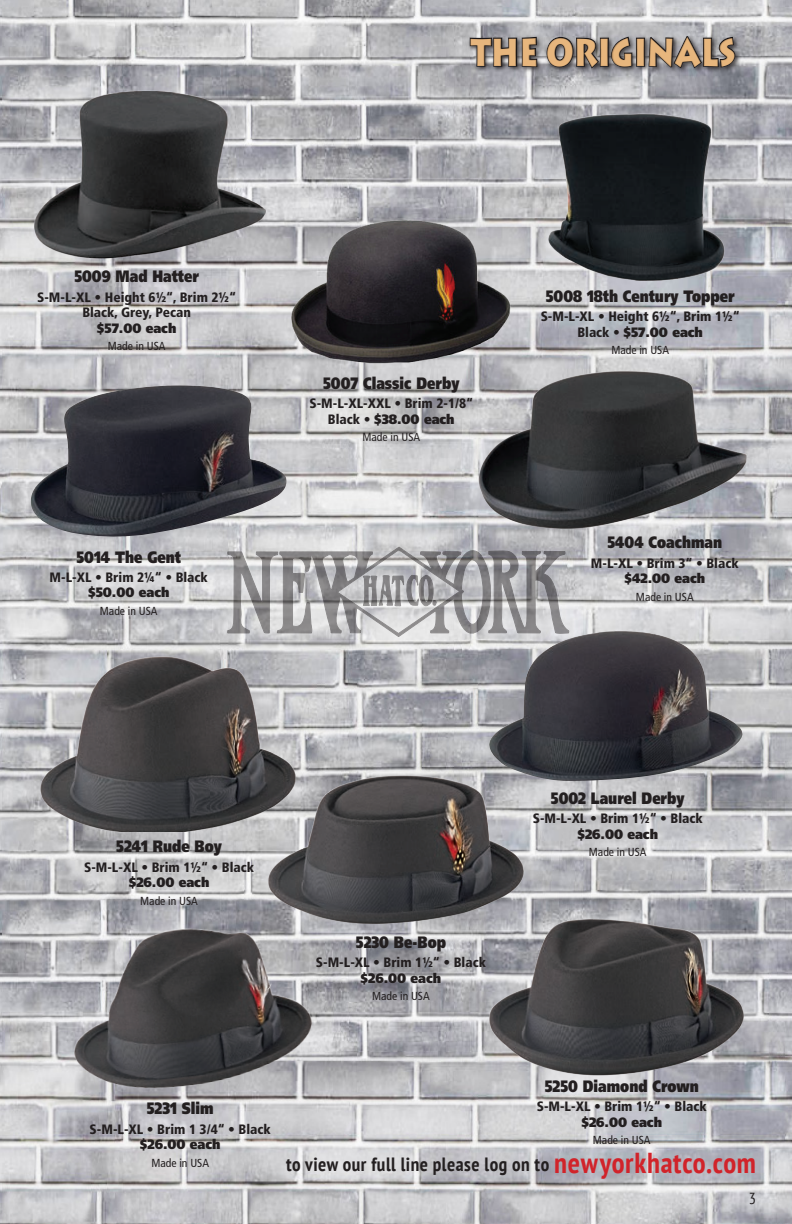
<style>
.page{position:relative;width:792px;height:1224px;background:#fff}
.page>*{position:absolute;margin:0;border:0;box-sizing:border-box;transform-origin:0 0}
.t1{font:900 38.4px "Lithos Pro";color:#e7b67d;scale:.8 1}
.t2{font:700 condensed 19.2px "PT Sans";letter-spacing:.025em;color:#231f20}
.style___Name{font:900 16.4px "Frutiger";color:#231f20;scale:.8 1}
.t3{font:condensed 16px "PT Sans";color:#231f20}
.description{font:900 condensed 13.6px "Frutiger";color:#231f20}
.description-2{font:900 13.6px "Frutiger";letter-spacing:-.005em;color:#231f20;scale:.9 1}
.made_in_usa{font:condensed 11.6px "Frutiger";color:#231f20}
.s1{font-size:13.4px}
.s2{font-stretch:condensed}
.s3{font-size:28.8px;color:#d1232a}
</style>
<div class="page">
<img style="left:0;top:0;width:792px;height:1224px">
<svg style="left:451px;top:24px;width:335px;height:109px;background:#98989c"></svg>
<img style="left:271px;top:210px;width:254px;height:156px">
<img style="left:470px;top:908px;width:293px;height:178px">
<img style="left:250px;top:765px;width:292px;height:170px">
<img style="left:44px;top:903px;width:292px;height:208px">
<img style="left:28px;top:385px;width:260px;height:156px">
<img style="left:463px;top:365px;width:300px;height:183px">
<img style="left:539px;top:110px;width:190px;height:175px">
<img style="left:488px;top:631px;width:255px;height:150px">
<img style="left:34px;top:90px;width:232px;height:168px">
<img style="left:22px;top:643px;width:292px;height:188px">
<div style="left:215px;top:535px;width:366px;height:113px;background:#fff;opacity:.75"></div>
<svg style="left:227px;top:546px;width:343px;height:105px;background:#b1b0b2"></svg>
<h1 class="t1" style="left:471px;top:29px;width:332px">THE ORIGINALS</h1>
<p class="style___Name" style="left:74px;top:266px;width:157px">5009 Mad Hatter</p>
<p class="description" style="left:37px;top:289px;width:201px">S-M-L-XL • Height 6½<span class="s1">“</span>, Brim 2½<span class="s1">“</span></p>
<p class="description" style="left:82px;top:304px;width:110px">Black, Grey, Pecan</p>
<p class="description-2" style="left:97px;top:320px;width:90px">$57.00 each</p>
<p class="made_in_usa" style="left:108px;top:339px;width:59px">Made in USA</p>
<p class="style___Name" style="left:76px;top:547px;width:132px">5014 The Gent</p>
<p class="description" style="left:50px;top:569px;width:160px">M-L-XL • Brim 2¼<span class="s1">“</span> • Black</p>
<p class="description-2" style="left:88px;top:584px;width:92px">$50.00 each</p>
<p class="made_in_usa" style="left:100px;top:604px;width:59px">Made in USA</p>
<p class="style___Name" style="left:323px;top:373px;width:172px">5007 Classic Derby</p>
<p class="description" style="left:309px;top:396px;width:165px">S-M-L-XL-XXL • Brim 2-1/8<span class="s1">“</span></p>
<p class="description-2" style="left:328px;top:411px;width:142px"><span class="s2">Black •</span> $38.00 each</p>
<p class="made_in_usa" style="left:362px;top:431px;width:59px">Made in USA</p>
<p class="style___Name" style="left:546px;top:286px;width:238px">5008 18th Century Topper</p>
<p class="description" style="left:541px;top:308px;width:201px">S-M-L-XL • Height 6½<span class="s1">“</span>, Brim 1½<span class="s1">“</span></p>
<p class="description-2" style="left:577px;top:324px;width:141px"><span class="s2">Black •</span> $57.00 each</p>
<p class="made_in_usa" style="left:611px;top:344px;width:59px">Made in USA</p>
<p class="style___Name" style="left:608px;top:533px;width:145px">5404 Coachman</p>
<p class="description" style="left:591px;top:555px;width:149px">M-L-XL • Brim 3<span class="s1">“</span> • Black</p>
<p class="description-2" style="left:624px;top:570px;width:91px">$42.00 each</p>
<p class="made_in_usa" style="left:636px;top:590px;width:59px">Made in USA</p>
<p class="style___Name" style="left:116px;top:836px;width:134px">5241 Rude Boy</p>
<p class="description" style="left:84px;top:859px;width:172px">S-M-L-XL • Brim 1½<span class="s1">“</span> • Black</p>
<p class="description-2" style="left:129px;top:874px;width:91px">$26.00 each</p>
<p class="made_in_usa" style="left:140px;top:894px;width:59px">Made in USA</p>
<p class="style___Name" style="left:356px;top:932px;width:114px">5230 Be-Bop</p>
<p class="description" style="left:316px;top:954px;width:172px">S-M-L-XL • Brim 1½<span class="s1">“</span> • Black</p>
<p class="description-2" style="left:361px;top:970px;width:91px">$26.00 each</p>
<p class="made_in_usa" style="left:372px;top:990px;width:59px">Made in USA</p>
<p class="style___Name" style="left:551px;top:788px;width:169px">5002 Laurel Derby</p>
<p class="description" style="left:533px;top:810px;width:172px">S-M-L-XL • Brim 1½<span class="s1">“</span> • Black</p>
<p class="description-2" style="left:577px;top:826px;width:91px">$26.00 each</p>
<p class="made_in_usa" style="left:589px;top:845px;width:59px">Made in USA</p>
<p class="style___Name" style="left:147px;top:1099px;width:85px">5231 Slim</p>
<p class="description" style="left:90px;top:1121px;width:183px">S-M-L-XL • Brim 1 3/4<span class="s1">“</span> • Black</p>
<p class="description-2" style="left:140px;top:1136px;width:91px">$26.00 each</p>
<p class="made_in_usa" style="left:151px;top:1156px;width:59px">Made in USA</p>
<p class="style___Name" style="left:545px;top:1076px;width:194px">5250 Diamond Crown</p>
<p class="description" style="left:537px;top:1098px;width:172px">S-M-L-XL • Brim 1½<span class="s1">“</span> • Black</p>
<p class="description-2" style="left:581px;top:1113px;width:91px">$26.00 each</p>
<p class="made_in_usa" style="left:593px;top:1133px;width:59px">Made in USA</p>
<h2 class="t2" style="left:286px;top:1152px;width:471px">to view our full line please log on to <span class="s3">newyorkhatco.com</span></h2>
<p class="t3" style="left:749px;top:1188px;width:9px">3</p>
</div>
